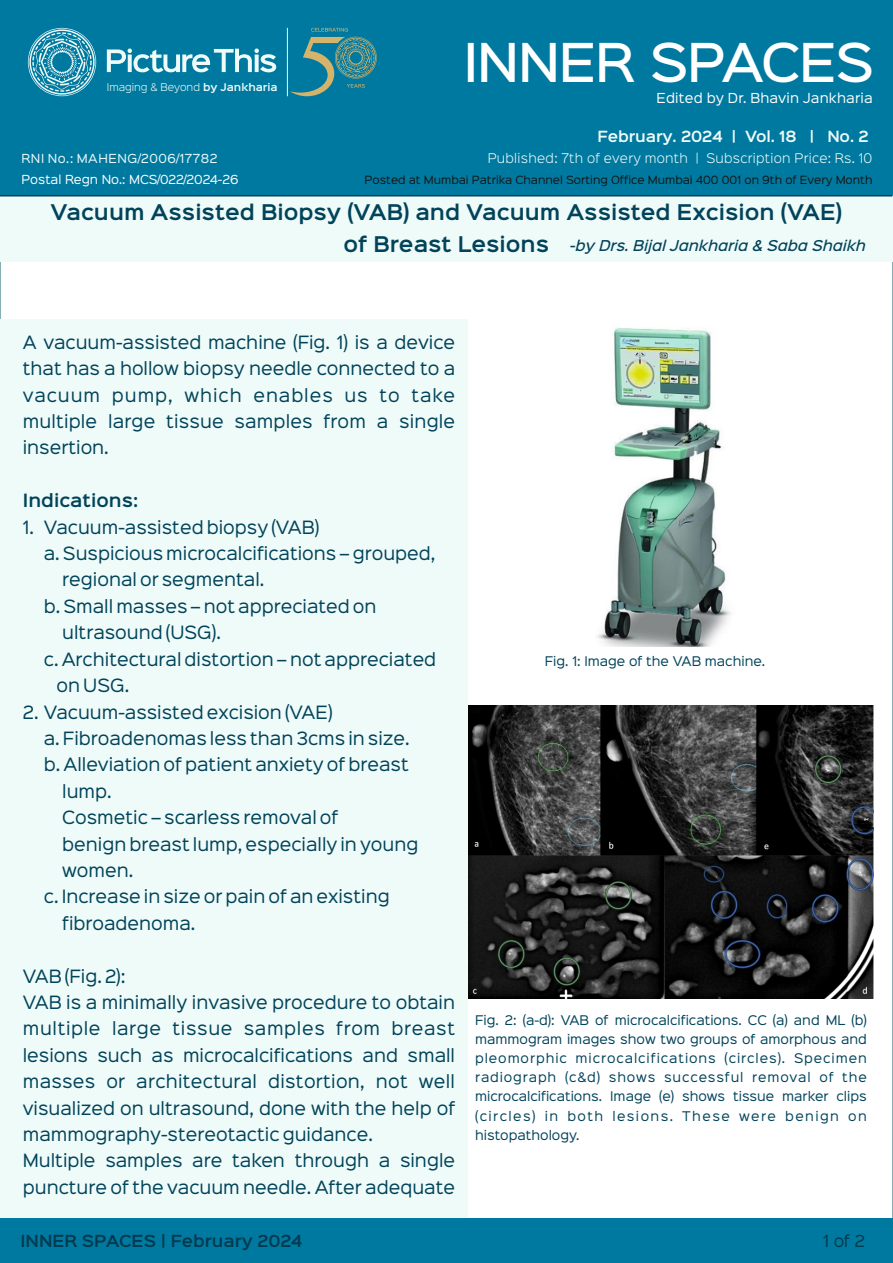
<style>
.page{position:relative;width:893px;height:1263px;background:#fff}
.page>*{position:absolute;margin:0;border:0;box-sizing:border-box;transform-origin:0 0}
.t1{font:500 48.3px "Sinkin Sans 500";letter-spacing:-.025em;color:#fff}
.t2{font:600 19.5px/32.4px "Sinkin Sans 600";color:#01435a;text-align:center}
.t3{font:16.5px/26.4px "Sinkin Sans 400";color:#01435a;text-align:justify}
.t4{font:600 16.5px "Sinkin Sans 600";color:#01435a}
.t5{font:600 15px "Sinkin Sans 600";color:#013b50}
.t6{font:15px "Sinkin Sans 400";color:#013b50}
.t7{font:600 13.95px "Sinkin Sans 600";letter-spacing:-.01em;color:#effbf9}
.t8{font:italic 500 13.5px "Sinkin Sans 500";color:#01435a}
.t9{font:12.45px "Sinkin Sans 400";letter-spacing:.015em;color:#fff}
.t10{font:12px/19.2px "Sinkin Sans 400";color:#01435a;text-align:justify}
.t11{font:300 12px "Sinkin Sans 300";letter-spacing:.025em;color:#effbf9}
.t12{font:11.25px "Sinkin Sans 400";color:#fff}
.t13{font:11.25px "Sinkin Sans 400";letter-spacing:.05em;color:#effbf9}
.t14{font:10.2px "Sinkin Sans 400";color:#151616}
.t15{font:300 9.6px "Sinkin Sans 300";color:#effbf9}
.s1{font-family:"Sinkin Sans 600";font-weight:600}
.s2{font-style:normal}
</style>
<div class="page">
<div style="left:0;top:196px;width:892px;height:66px;background:#effbf9"></div>
<div style="left:0;top:0;width:892px;height:195px;background:#0079a0"></div>
<hr style="left:0;top:195px;width:892px;height:1px;background:#043f54">
<div style="left:0;top:319px;width:468px;height:900px;background:#effbf9"></div>
<div style="left:0;top:1218px;width:892px;height:45px;background:#0079a0"></div>
<svg style="left:28px;top:28px;width:68px;height:68px"></svg>
<svg style="left:107px;top:49px;width:169px;height:23px"></svg>
<svg style="left:290px;top:28px;width:87px;height:68px"></svg>
<hr style="left:287px;top:28px;width:1px;height:68px;background:#effbf9">
<img style="left:597px;top:328px;width:134px;height:318px">
<img style="left:469px;top:705px;width:405px;height:294px">
<p class="t15" style="left:107px;top:83px;width:172px">Imaging &amp; Beyond <span class="s1">by Jankharia</span></p>
<p class="t13" style="left:22px;top:153px;width:197px">RNI No.: MAHENG/2006/17782</p>
<p class="t12" style="left:22px;top:175px;width:218px">Postal Regn No.: MCS/022/2024-26</p>
<h1 class="t1" style="left:463px;top:43px;width:412px">INNER SPACES</h1>
<p class="t9" style="left:656px;top:93px;width:218px">Edited by Dr. Bhavin Jankharia</p>
<p class="t7" style="left:598px;top:131px;width:273px">February. 2024 | Vol. 18 | No. 2</p>
<p class="t11" style="left:488px;top:153px;width:386px">Published: 7th of every month | Subscription Price: Rs. 10</p>
<p class="t14" style="left:365px;top:176px;width:509px">Posted at Mumbai Patrika Channel Sorting Office Mumbai 400 001 on 9th of Every Month</p>
<p class="t2" style="left:51px;top:198px;width:793px">Vacuum Assisted Biopsy (VAB) and Vacuum Assisted Excision (VAE) of Breast Lesions</p>
<p class="t8" style="left:570px;top:240px;width:297px"><span class="s2">-</span>by Drs. Bijal Jankharia &amp; Saba Shaikh</p>
<p class="t3" style="left:23px;top:331px;width:434px">A vacuum-assisted machine (Fig. 1) is a device that has a hollow biopsy needle connected to a vacuum pump, which enables us to take multiple large tissue samples from a single insertion.</p>
<p class="t4" style="left:23px;top:494px;width:117px">Indications:</p>
<p class="t3" style="left:23px;top:515px;width:298px">1. Vacuum-assisted biopsy (VAB)</p>
<p class="t3" style="left:44px;top:542px;width:393px">a. Suspicious microcalcifications – grouped,</p>
<p class="t3" style="left:62px;top:568px;width:204px">regional or segmental.</p>
<p class="t3" style="left:44px;top:595px;width:334px">b. Small masses – not appreciated on</p>
<p class="t3" style="left:62px;top:621px;width:160px">ultrasound (USG).</p>
<p class="t3" style="left:44px;top:647px;width:394px">c. Architectural distortion – not appreciated</p>
<p class="t3" style="left:57px;top:674px;width:74px">on USG.</p>
<p class="t3" style="left:23px;top:700px;width:311px">2. Vacuum-assisted excision (VAE)</p>
<p class="t3" style="left:44px;top:727px;width:367px">a. Fibroadenomas less than 3cms in size.</p>
<p class="t3" style="left:44px;top:753px;width:366px">b. Alleviation of patient anxiety of breast</p>
<p class="t3" style="left:62px;top:779px;width:51px">lump.</p>
<p class="t3" style="left:62px;top:806px;width:278px">Cosmetic – scarless removal of</p>
<p class="t3" style="left:62px;top:832px;width:358px">benign breast lump, especially in young</p>
<p class="t3" style="left:62px;top:859px;width:73px">women.</p>
<p class="t3" style="left:44px;top:885px;width:347px">c. Increase in size or pain of an existing</p>
<p class="t3" style="left:62px;top:911px;width:135px">fibroadenoma.</p>
<p class="t3" style="left:23px;top:964px;width:434px;text-align:left">VAB (Fig. 2):<br>VAB is a minimally invasive procedure to obtain multiple large tissue samples from breast lesions such as microcalcifications and small masses or architectural distortion, not well visualized on ultrasound, done with the help of mammography-stereotactic guidance.<br>Multiple samples are taken through a single puncture of the vacuum needle. After adequate</p>
<p class="t5" style="left:21px;top:1235px;width:283px">INNER SPACES | February 2024</p>
<p class="t10" style="left:545px;top:653px;width:222px">Fig. 1: Image of the VAB machine.</p>
<p class="t10" style="left:475px;top:1011px;width:393px">Fig. 2: (a-d): VAB of microcalcifications. CC (a) and ML (b) mammogram images show two groups of amorphous and pleomorphic microcalcifications (circles). Specimen radiograph (c&amp;d) shows successful removal of the microcalcifications. Image (e) shows tissue marker clips (circles) in both lesions. These were benign on histopathology.</p>
<p class="t6" style="left:823px;top:1235px;width:43px">1 of 2</p>
</div>
